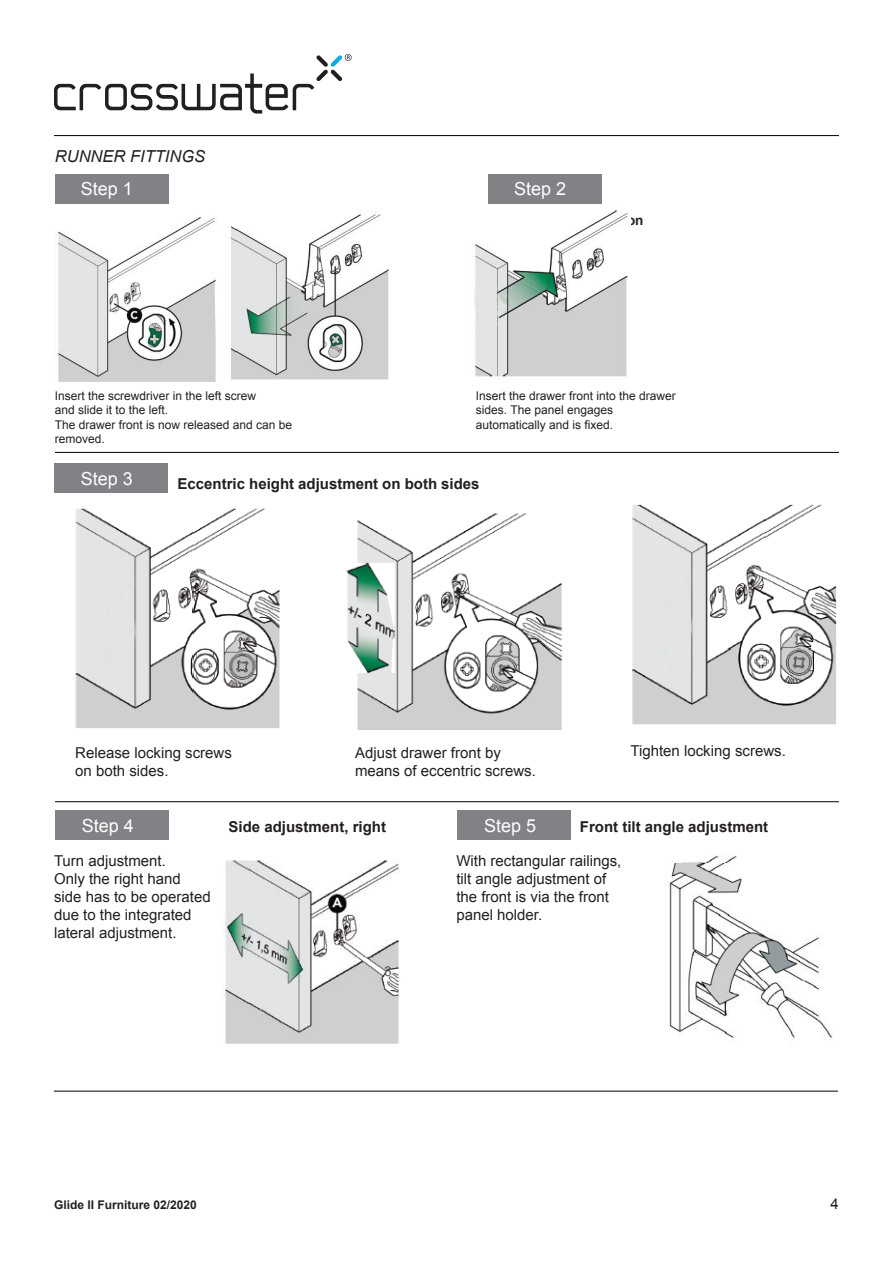
<style>
.page{position:relative;width:893px;height:1263px;background:#fff}
.page>*{position:absolute;margin:0;border:0;box-sizing:border-box;transform-origin:0 0}
.t1{font:18px "Arial";color:#fff}
.t2{font:italic 16.5px "Arial";color:#231f20}
.t3{font:15px/18px "Arial";color:#231f20}
.t4{font:700 15px "Arial";color:#231f20}
.t5{font:12px/14.4px "Arial";color:#231f20}
.t6{font:700 12px "Arial";color:#231f20}
</style>
<div class="page">
<hr style="left:54px;top:135px;width:785px;height:1px;background:#000001">
<div style="left:55px;top:174px;width:113px;height:29px;background:#808285"></div>
<div style="left:54px;top:463px;width:113px;height:30px;background:#808285"></div>
<div style="left:55px;top:810px;width:113px;height:30px;background:#808285"></div>
<hr style="left:55px;top:452px;width:784px;height:1px;background:#000001">
<div style="left:488px;top:174px;width:114px;height:29px;background:#808285"></div>
<img style="left:58px;top:210px;width:570px;height:172px">
<hr style="left:55px;top:801px;width:784px;height:1px;background:#000001">
<hr style="left:54px;top:1091px;width:784px;height:1px;background:#000001">
<div style="left:457px;top:810px;width:114px;height:30px;background:#808285"></div>
<img style="left:75px;top:504px;width:762px;height:226px">
<img style="left:223px;top:860px;width:176px;height:184px">
<img style="left:669px;top:856px;width:164px;height:186px">
<svg style="left:54px;top:54px;width:298px;height:60px"></svg>
<p class="t2" style="left:55px;top:145px;width:152px">RUNNER FITTINGS</p>
<p class="t1" style="left:81px;top:177px;width:54px">Step 1</p>
<p class="t5" style="left:55px;top:389px;width:203px">Insert the screwdriver in the left screw</p>
<p class="t5" style="left:55px;top:403px;width:115px">and slide it to the left.</p>
<p class="t5" style="left:55px;top:418px;width:239px">The drawer front is now released and can be removed.</p>
<p class="t1" style="left:514px;top:177px;width:54px">Step 2</p>
<p class="t5" style="left:476px;top:389px;width:202px">Insert the drawer front into the drawer</p>
<p class="t5" style="left:476px;top:403px;width:139px">sides. The panel engages</p>
<p class="t5" style="left:476px;top:418px;width:139px">automatically and is fixed.</p>
<p class="t1" style="left:81px;top:466px;width:54px">Step 3</p>
<p class="t4" style="left:178px;top:474px;width:304px">Eccentric height adjustment on both sides</p>
<p class="t3" style="left:75px;top:744px;width:158px">Release locking screws on both sides.</p>
<p class="t3" style="left:355px;top:744px;width:182px">Adjust drawer front by means of eccentric screws.</p>
<p class="t3" style="left:630px;top:742px;width:157px">Tighten locking screws.</p>
<p class="t1" style="left:82px;top:813px;width:54px">Step 4</p>
<p class="t3" style="left:54px;top:852px;width:113px">Turn adjustment.</p>
<p class="t3" style="left:54px;top:870px;width:128px">Only the right hand</p>
<p class="t3" style="left:54px;top:888px;width:158px">side has to be operated</p>
<p class="t3" style="left:54px;top:906px;width:139px">due to the integrated</p>
<p class="t3" style="left:54px;top:924px;width:124px">lateral adjustment.</p>
<p class="t4" style="left:229px;top:816px;width:159px">Side adjustment, right</p>
<p class="t1" style="left:484px;top:813px;width:54px">Step 5</p>
<p class="t4" style="left:580px;top:816px;width:190px">Front tilt angle adjustment</p>
<p class="t3" style="left:456px;top:852px;width:167px">With rectangular railings,</p>
<p class="t3" style="left:456px;top:870px;width:152px">tilt angle adjustment of</p>
<p class="t3" style="left:456px;top:888px;width:154px">the front is via the front</p>
<p class="t3" style="left:456px;top:906px;width:87px">panel holder.</p>
<p class="t6" style="left:54px;top:1197px;width:144px">Glide II Furniture 02/2020</p>
<p class="t3" style="left:831px;top:1195px;width:10px">4</p>
</div>
